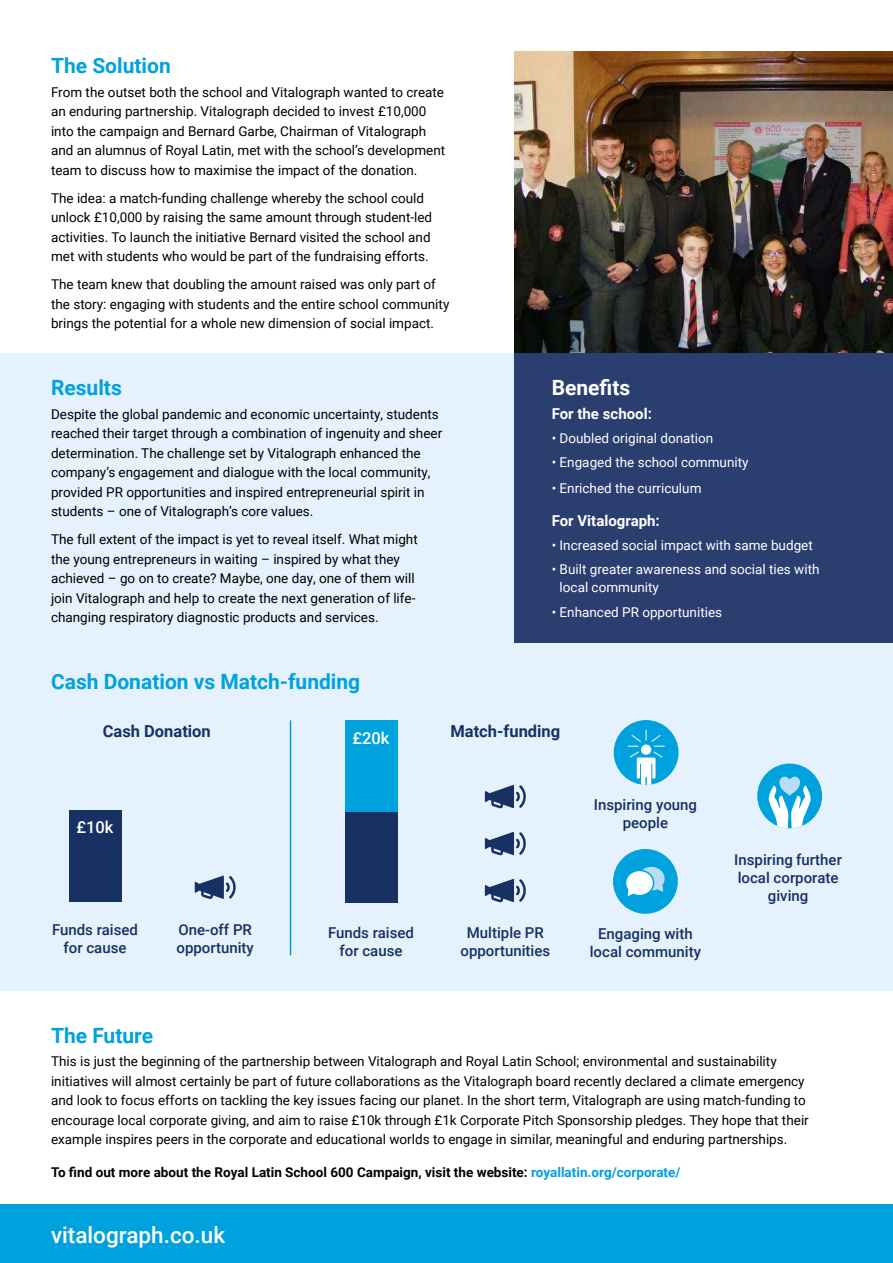
<style>
.page{position:relative;width:893px;height:1263px;background:#fff}
.page>*{position:absolute;margin:0;border:0;box-sizing:border-box;transform-origin:0 0}
.t1{font:500 22.5px "Roboto";color:#fff}
.t2{font:700 21px "Roboto";color:#00a2de}
.t3{font:700 21px "Roboto";color:#fff}
.t4{font:700 16.5px "Roboto";color:#183164}
.t5{font:500 16.5px "Roboto";color:#fff}
.t6{font:500 15px/18px "Roboto";color:#183164;text-align:center}
.t7{font:700 15px "Roboto";color:#fff}
.t8{font:13.5px/19.5px "Roboto";color:#000}
.t9{font:13.5px/18px "Roboto";color:#fff}
.t10{font:700 13.5px "Roboto";color:#000}
.s1{color:#009ee3}
</style>
<div class="page">
<div style="left:0;top:353px;width:893px;height:638px;background:#e5f1fc"></div>
<div style="left:514px;top:353px;width:379px;height:289px;background:#2b3e70"></div>
<div style="left:0;top:1205px;width:893px;height:58px;background:#00a2de"></div>
<img style="left:514px;top:51px;width:379px;height:302px">
<svg style="left:195px;top:875px;width:41px;height:24px"></svg>
<div style="left:69px;top:810px;width:52px;height:92px;background:#183164"></div>
<div style="left:614px;top:720px;width:65px;height:65px;background:#00a2de;border-radius:50%"></div>
<svg style="left:628px;top:730px;width:36px;height:55px"></svg>
<div style="left:641px;top:744px;width:10px;height:11px;background:#fff;border-radius:50%"></div>
<div style="left:613px;top:849px;width:65px;height:65px;background:#00a2de;border-radius:50%"></div>
<svg style="left:626px;top:866px;width:39px;height:30px"></svg>
<svg style="left:485px;top:879px;width:41px;height:24px"></svg>
<svg style="left:485px;top:832px;width:41px;height:24px"></svg>
<svg style="left:485px;top:785px;width:41px;height:24px"></svg>
<div style="left:345px;top:811px;width:52px;height:92px;background:#183164"></div>
<div style="left:345px;top:720px;width:52px;height:91px;background:#00a2de"></div>
<div style="left:757px;top:763px;width:65px;height:65px;background:#00a2de;border-radius:50%"></div>
<svg style="left:768px;top:776px;width:44px;height:52px"></svg>
<hr style="left:290px;top:721px;width:1px;height:234px;background:#00a2de">
<h2 class="t2" style="left:51px;top:57px;width:121px">The Solution</h2>
<p class="t8" style="left:51px;top:83px;width:396px">From the outset both the school and Vitalograph wanted to create an enduring partnership. Vitalograph decided to invest £10,000 into the campaign and Bernard Garbe, Chairman of Vitalograph and an alumnus of Royal Latin, met with the school’s development team to discuss how to maximise the impact of the donation.</p>
<p class="t8" style="left:51px;top:189px;width:383px">The idea: a match-funding challenge whereby the school could unlock £10,000 by raising the same amount through student-led activities. To launch the initiative Bernard visited the school and met with students who would be part of the fundraising efforts.</p>
<p class="t8" style="left:51px;top:276px;width:400px">The team knew that doubling the amount raised was only part of the story: engaging with students and the entire school community brings the potential for a whole new dimension of social impact.</p>
<h2 class="t2" style="left:51px;top:379px;width:72px">Results</h2>
<p class="t8" style="left:51px;top:405px;width:393px">Despite the global pandemic and economic uncertainty, students reached their target through a combination of ingenuity and sheer determination. The challenge set by Vitalograph enhanced the company’s engagement and dialogue with the local community, provided PR opportunities and inspired entrepreneurial spirit in students – one of Vitalograph’s core values.</p>
<p class="t8" style="left:51px;top:531px;width:368px">The full extent of the impact is yet to reveal itself. What might the young entrepreneurs in waiting – inspired by what they achieved – go on to create? Maybe, one day, one of them will join Vitalograph and help to create the next generation of life&shy;changing respiratory diagnostic products and services.</p>
<h2 class="t2" style="left:51px;top:673px;width:311px">Cash Donation vs Match-funding</h2>
<h2 class="t3" style="left:552px;top:373px;width:80px">Benefits</h2>
<p class="t7" style="left:552px;top:407px;width:102px">For the school:</p>
<p class="t9" style="left:552px;top:430px;width:163px">• Doubled original donation</p>
<p class="t9" style="left:552px;top:455px;width:198px">• Engaged the school community</p>
<p class="t9" style="left:552px;top:481px;width:151px">• Enriched the curriculum</p>
<p class="t7" style="left:552px;top:514px;width:110px">For Vitalograph:</p>
<p class="t9" style="left:552px;top:537px;width:263px">• Increased social impact with same budget</p>
<p class="t9" style="left:560px;top:562px;width:261px;text-indent:-8px">• Built greater awareness and social ties with local community</p>
<p class="t9" style="left:552px;top:604px;width:172px">• Enhanced PR opportunities</p>
<p class="t4" style="left:103px;top:725px;width:110px">Cash Donation</p>
<p class="t5" style="left:352px;top:731px;width:39px">£20k</p>
<p class="t4" style="left:450px;top:725px;width:111px">Match-funding</p>
<p class="t5" style="left:76px;top:821px;width:39px">£10k</p>
<p class="t6" style="left:594px;top:797px;width:105px">Inspiring young people</p>
<p class="t6" style="left:734px;top:851px;width:109px">Inspiring further local corporate giving</p>
<p class="t6" style="left:52px;top:921px;width:87px">Funds raised for cause</p>
<p class="t6" style="left:176px;top:921px;width:79px;text-align:left">One-off PR opportunity</p>
<p class="t6" style="left:328px;top:924px;width:87px">Funds raised for cause</p>
<p class="t6" style="left:460px;top:924px;width:91px">Multiple PR opportunities</p>
<p class="t6" style="left:590px;top:926px;width:113px">Engaging with local community</p>
<h2 class="t2" style="left:51px;top:1027px;width:104px">The Future</h2>
<p class="t8" style="left:51px;top:1053px;width:759px">This is just the beginning of the partnership between Vitalograph and Royal Latin School; environmental and sustainability initiatives will almost certainly be part of future collaborations as the Vitalograph board recently declared a climate emergency and look to focus efforts on tackling the key issues facing our planet. In the short term, Vitalograph are using match-funding to encourage local corporate giving, and aim to raise £10k through £1k Corporate Pitch Sponsorship pledges. They hope that their example inspires peers in the corporate and educational worlds to engage in similar, meaningful and enduring partnerships.</p>
<p class="t10" style="left:51px;top:1162px;width:631px">To find out more about the Royal Latin School 600 Campaign, visit the website: <span class="s1">royallatin.org/corporate/</span></p>
<h1 class="t1" style="left:51px;top:1226px;width:176px">vitalograph.co.uk</h1>
</div>
